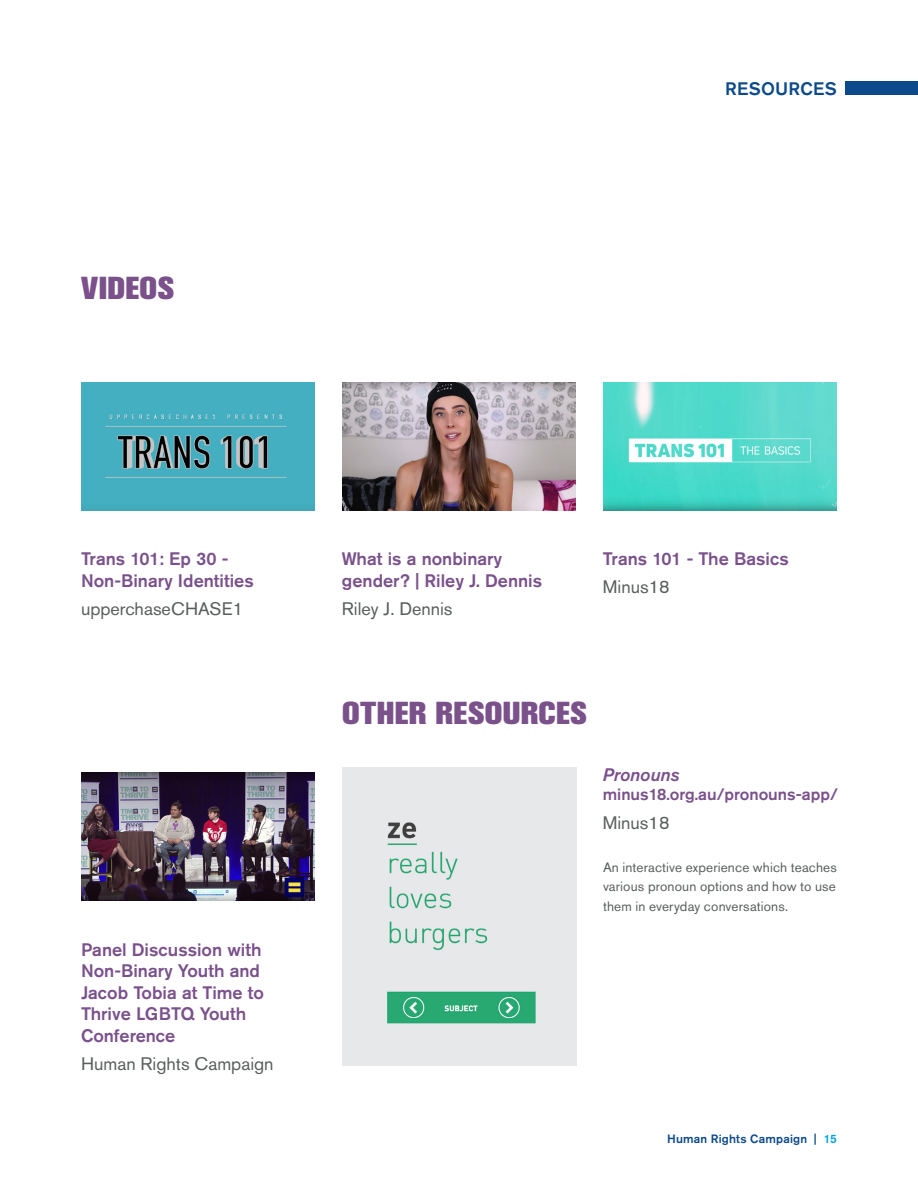
<style>
.page{position:relative;width:918px;height:1188px;background:#fff}
.page>*{position:absolute;margin:0;border:0;box-sizing:border-box;transform-origin:0 0}
.t1{font:800 31.5px "Akzidenz Grotesk Pro";letter-spacing:.015em;color:#7a518b}
.t2{font:500 18px/21.6px "Akzidenz Grotesk Pro";color:#7a518b}
.t3{font:18px "Akzidenz Grotesk Pro";color:#585e5c}
.t4{font:500 18px "Akzidenz Grotesk Pro";letter-spacing:.015em;color:#0d4a8b}
.t5{font:italic 500 18px "Akzidenz Grotesk Pro";color:#7a518b}
.t6{font:500 16.5px "Akzidenz Grotesk Pro";color:#7a518b}
.t7{font:13.5px/19.5px "Akzidenz Grotesk Pro";letter-spacing:.01em;color:#585e5c;text-align:justify}
.t8{font:500 12px "Akzidenz Grotesk Pro";letter-spacing:.015em;color:#0d4a8b}
.s1{color:#00a1de}
</style>
<div class="page">
<div style="left:846px;top:81px;width:72px;height:13px;background:#0d4a8b"></div>
<img style="left:81px;top:382px;width:234px;height:128px">
<img style="left:81px;top:773px;width:234px;height:128px">
<img style="left:342px;top:382px;width:234px;height:128px">
<img style="left:603px;top:382px;width:234px;height:128px">
<img style="left:342px;top:767px;width:234px;height:298px">
<h1 class="t1" style="left:81px;top:267px;width:95px">VIDEOS</h1>
<p class="t4" style="left:725px;top:77px;width:113px">RESOURCES</p>
<p class="t2" style="left:81px;top:548px;width:174px">Trans 101: Ep 30 -<br>Non-Binary Identities</p>
<p class="t3" style="left:81px;top:597px;width:164px">upperchaseCHASE1</p>
<p class="t2" style="left:81px;top:938px;width:185px">Panel Discussion with<br>Non-Binary Youth and<br>Jacob Tobia at Time to<br>Thrive LGBTQ Youth<br>Conference</p>
<p class="t3" style="left:81px;top:1052px;width:194px">Human Rights Campaign</p>
<p class="t2" style="left:342px;top:548px;width:202px">What is a nonbinary gender? | Riley J. Dennis</p>
<p class="t3" style="left:342px;top:597px;width:112px">Riley J. Dennis</p>
<p class="t2" style="left:603px;top:548px;width:187px">Trans 101 - The Basics</p>
<p class="t3" style="left:603px;top:575px;width:68px">Minus18</p>
<h1 class="t1" style="left:342px;top:693px;width:246px">OTHER RESOURCES</h1>
<p class="t5" style="left:603px;top:763px;width:78px">Pronouns</p>
<p class="t6" style="left:603px;top:784px;width:237px">minus18.org.au/pronouns-app/</p>
<p class="t3" style="left:603px;top:811px;width:68px">Minus18</p>
<p class="t7" style="left:603px;top:857px;width:236px">An interactive experience which teaches various pronoun options and how to use them in everyday conversations.</p>
<p class="t8" style="left:667px;top:1131px;width:171px">Human Rights Campaign | <span class="s1">15</span></p>
</div>
